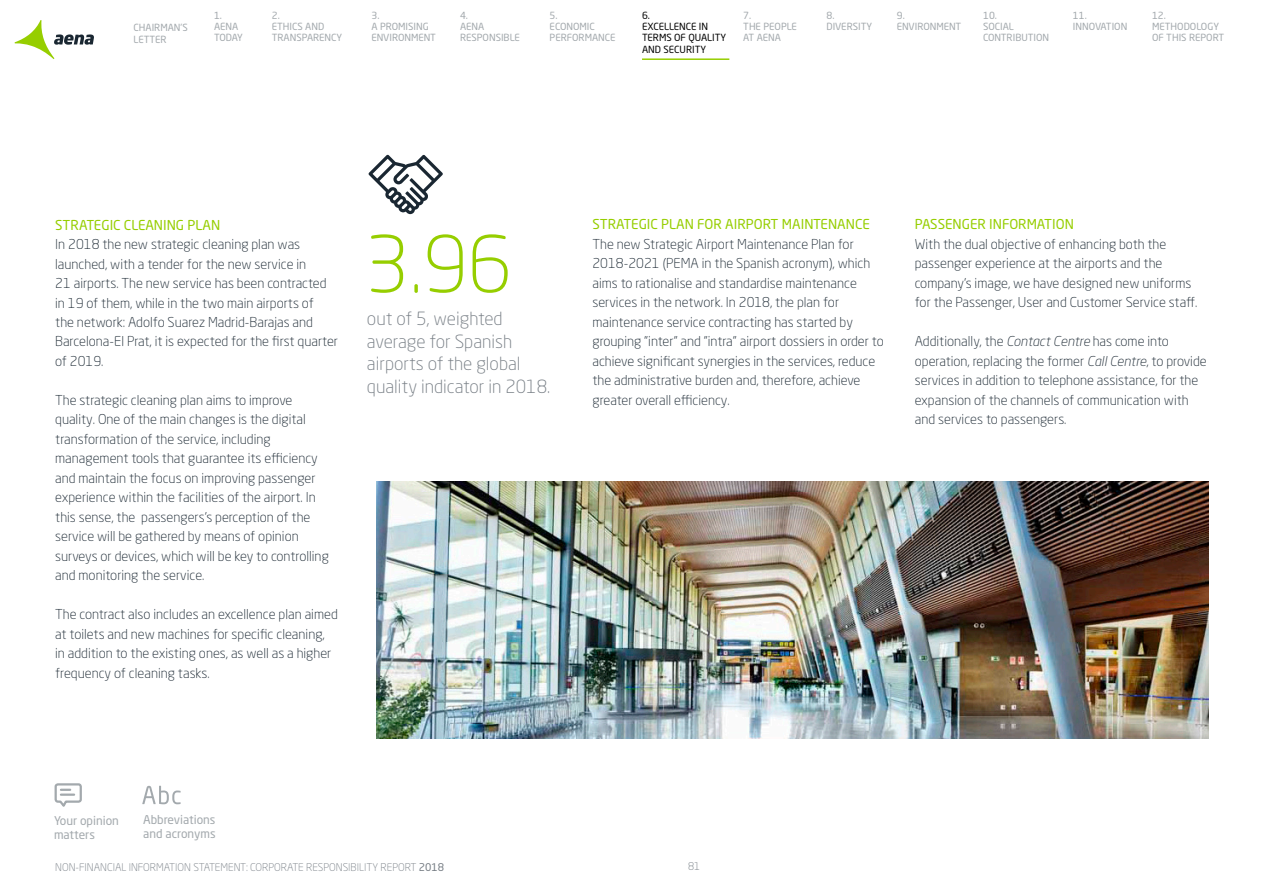
<style>
.page{position:relative;width:1263px;height:893px;background:#fff}
.page>*{position:absolute;margin:0;border:0;box-sizing:border-box;transform-origin:0 0}
.t1{font:300 77.55px "Neo Sans Std";color:#96ce00}
.t2{font:300 18px/22.5px "Neo Sans Std";color:#767d84}
.t3{font:300 13.5px/19.5px "Neo Sans Std";color:#1a2732}
.t4{font:13.5px "Neo Sans Std";color:#96ce00}
.t5{font:12px/14.4px "Neo Sans Std";color:#a3a9ad}
.t6{font:300 10.5px "Neo Sans Std";color:#767d84}
.t7{font:9.75px/11.2px "Neo Sans Std";color:#a3a9ad}
.t8{font:9.75px/11.2px "Neo Sans Std";color:#000}
.s1{font-style:italic}
.s2{font-weight:400}
</style>
<div class="page">
<svg style="left:369px;top:155px;width:74px;height:59px"></svg>
<svg style="left:15px;top:20px;width:79px;height:39px"></svg>
<svg style="left:142px;top:786px;width:39px;height:18px"></svg>
<svg style="left:54px;top:783px;width:28px;height:24px"></svg>
<hr style="left:642px;top:58px;width:87px;height:2px;background:#96ce00">
<img style="left:376px;top:482px;width:833px;height:257px">
<p class="t7" style="left:134px;top:22px;width:56px">CHAIRMAN’S<br>LETTER</p>
<p class="t7" style="left:214px;top:9px;width:30px">1.<br>AENA<br>TODAY</p>
<p class="t7" style="left:272px;top:9px;width:72px">2.<br>ETHICS AND<br>TRANSPARENCY</p>
<p class="t7" style="left:371px;top:9px;width:66px">3.<br>A PROMISING<br>ENVIRONMENT</p>
<p class="t7" style="left:460px;top:9px;width:61px">4.<br>AENA<br>RESPONSIBLE</p>
<p class="t7" style="left:550px;top:9px;width:67px">5.<br>ECONOMIC<br>PERFORMANCE</p>
<p class="t8" style="left:642px;top:9px;width:86px">6.<br>EXCELLENCE IN<br>TERMS OF QUALITY<br>AND SECURITY</p>
<p class="t7" style="left:743px;top:9px;width:55px">7.<br>THE PEOPLE<br>AT AENA</p>
<p class="t7" style="left:983px;top:9px;width:68px">10.<br>SOCIAL<br>CONTRIBUTION</p>
<p class="t7" style="left:1073px;top:9px;width:56px">11.<br>INNOVATION</p>
<p class="t7" style="left:1152px;top:9px;width:74px">12.<br>METHODOLOGY<br>OF THIS REPORT</p>
<p class="t7" style="left:826px;top:9px;width:47px">8.<br>DIVERSITY</p>
<p class="t7" style="left:897px;top:9px;width:66px">9.<br>ENVIRONMENT</p>
<p class="t4" style="left:55px;top:216px;width:166px">STRATEGIC CLEANING PLAN</p>
<p class="t3" style="left:55px;top:234px;width:284px">In 2018 the new strategic cleaning plan was launched, with a tender for the new service in<br>21 airports. The new service has been contracted in 19 of them, while in the two main airports of<br>the network: Adolfo Suarez Madrid-Barajas and Barcelona-El Prat, it is expected for the first quarter of 2019.</p>
<p class="t3" style="left:55px;top:390px;width:275px">The strategic cleaning plan aims to improve quality. One of the main changes is the digital transformation of the service, including management tools that guarantee its efficiency and maintain the focus on improving passenger experience within the facilities of the airport. In this sense, the passengers’s perception of the service will be gathered by means of opinion surveys or devices, which will be key to controlling and monitoring the service.</p>
<p class="t3" style="left:55px;top:605px;width:284px">The contract also includes an excellence plan aimed at toilets and new machines for specific cleaning, in addition to the existing ones, as well as a higher frequency of cleaning tasks.</p>
<h1 class="t1" style="left:365px;top:218px;width:149px">3.96</h1>
<h2 class="t2" style="left:367px;top:307px;width:185px">out of 5, weighted average for Spanish airports of the global quality indicator in 2018.</h2>
<p class="t4" style="left:592px;top:216px;width:279px">STRATEGIC PLAN FOR AIRPORT MAINTENANCE</p>
<p class="t3" style="left:592px;top:234px;width:293px">The new Strategic Airport Maintenance Plan for 2018-2021 (PEMA in the Spanish acronym), which aims to rationalise and standardise maintenance services in the network. In 2018, the plan for maintenance service contracting has started by grouping "inter" and "intra" airport dossiers in order to achieve significant synergies in the services, reduce the administrative burden and, therefore, achieve greater overall efficiency.</p>
<p class="t4" style="left:915px;top:216px;width:161px">PASSENGER INFORMATION</p>
<p class="t3" style="left:915px;top:234px;width:284px">With the dual objective of enhancing both the passenger experience at the airports and the company’s image, we have designed new uniforms for the Passenger, User and Customer Service staff.</p>
<p class="t3" style="left:915px;top:332px;width:293px">Additionally, the <span class="s1">Contact Centre</span> has come into operation, replacing the former <span class="s1">Call Centre</span>, to provide services in addition to telephone assistance, for the expansion of the channels of communication with and services to passengers.</p>
<p class="t5" style="left:54px;top:813px;width:66px">Your opinion matters</p>
<p class="t5" style="left:143px;top:812px;width:74px">Abbreviations and acronyms</p>
<p class="t6" style="left:55px;top:861px;width:390px">NON-FINANCIAL INFORMATION STATEMENT: CORPORATE RESPONSIBILITY REPORT <span class="s2">2018</span></p>
<p class="t6" style="left:688px;top:860px;width:14px">81</p>
</div>
